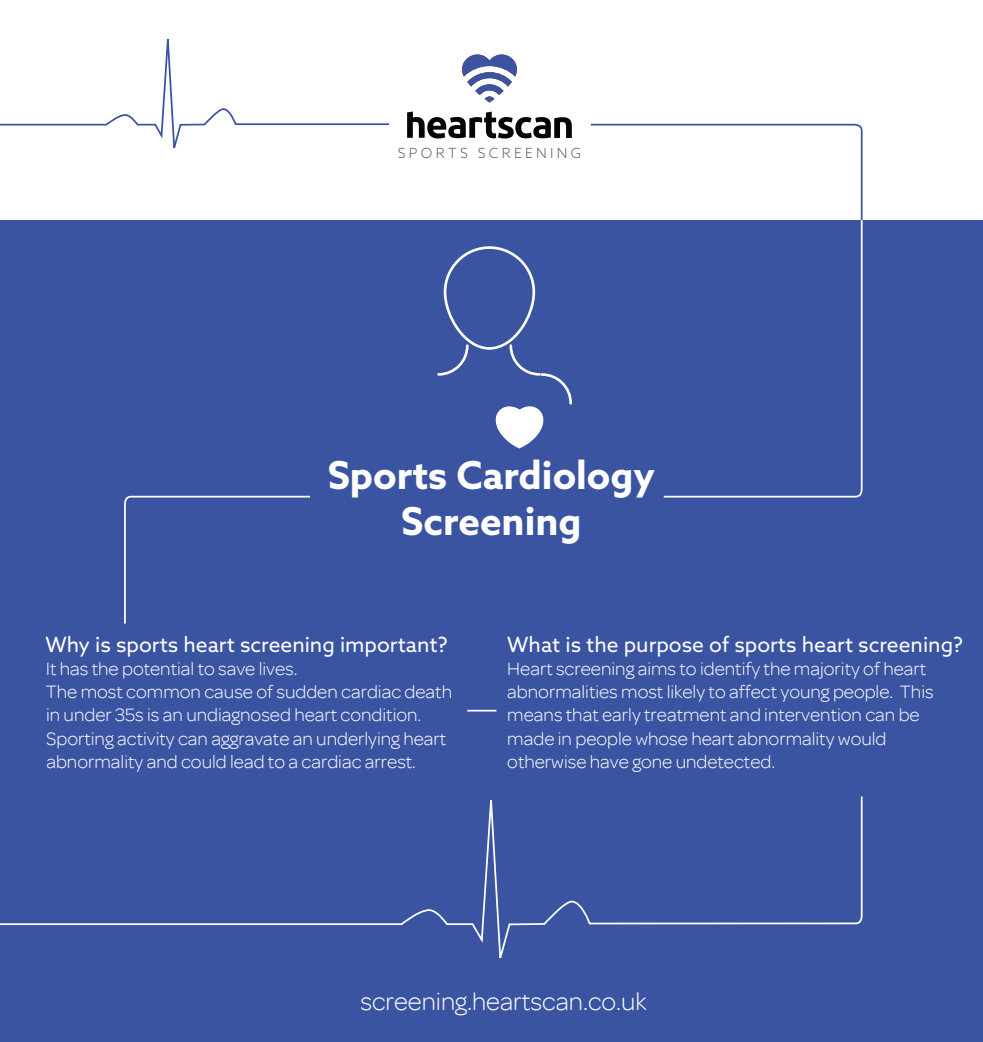
<style>
.page{position:relative;width:983px;height:1042px;background:#fff}
.page>*{position:absolute;margin:0;border:0;box-sizing:border-box;transform-origin:0 0}
.t1{font:700 38.5px/46.2px "Azo Sans";color:#fff;text-align:center}
.t2{font:300 26.25px "Omnes";color:#fff}
.t3{font:21px "Azo Sans";color:#fff}
.t4{font:300 19.25px/23.1px "Omnes";color:#fff}
.t5{font:300 14px "Azo Sans";letter-spacing:.235em;color:#616161}
</style>
<div class="page">
<div style="left:0;top:220px;width:982px;height:822px;background:#3b54a2"></div>
<svg style="left:467px;top:710px;width:29px;height:1px"></svg>
<div style="left:443px;top:246px;width:92px;height:104px;border:3px solid #fff;border-radius:44px"></div>
<svg style="left:437px;top:343px;width:33px;height:33px"></svg>
<svg style="left:493px;top:343px;width:79px;height:106px"></svg>
<svg style="left:407px;top:111px;width:164px;height:27px"></svg>
<svg style="left:462px;top:55px;width:55px;height:47px"></svg>
<svg style="left:0;top:39px;width:389px;height:110px"></svg>
<svg style="left:590px;top:123px;width:273px;height:95px"></svg>
<svg style="left:663px;top:218px;width:200px;height:280px"></svg>
<svg style="left:124px;top:495px;width:186px;height:129px"></svg>
<svg style="left:0;top:796px;width:863px;height:163px"></svg>
<p class="t5" style="left:398px;top:144px;width:185px">SPORTS SCREENING</p>
<h1 class="t1" style="left:328px;top:451px;width:329px">Sports Cardiology<br>Screening</h1>
<p class="t3" style="left:45px;top:631px;width:403px">Why is sports heart screening important?</p>
<p class="t4" style="left:46px;top:657px;width:408px">It has the potential to save lives.<br>The most common cause of sudden cardiac death in under 35s is an undiagnosed heart condition.<br>Sporting activity can aggravate an underlying heart abnormality and could lead to a cardiac arrest.</p>
<p class="t3" style="left:507px;top:631px;width:457px">What is the purpose of sports heart screening?</p>
<p class="t4" style="left:507px;top:657px;width:428px">Heart screening aims to identify the majority of heart abnormalities most likely to affect young people. This means that early treatment and intervention can be made in people whose heart abnormality would otherwise have gone undetected.</p>
<h2 class="t2" style="left:360px;top:987px;width:287px">screening.heartscan.co.uk</h2>
</div>
